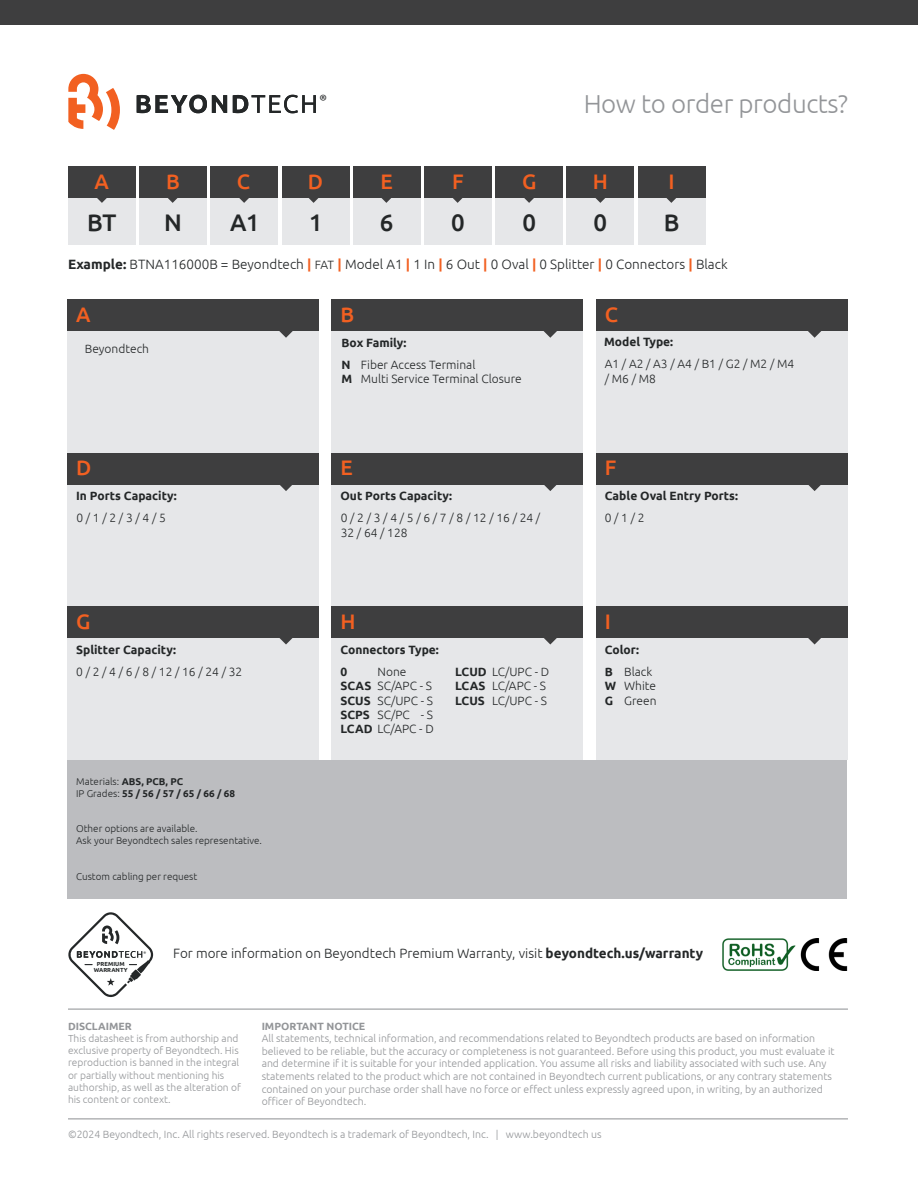
<style>
.page{position:relative;width:918px;height:1188px;background:#fff}
.page>*{position:absolute;margin:0;border:0;box-sizing:border-box;transform-origin:0 0}
.t1{font:300 25.95px "Ubuntu";letter-spacing:-.015em;color:#939598}
.t2{font:500 24px "Ubuntu";color:#242728}
.t3{font:500 21px "Ubuntu";color:#f26021}
.t4{font:18px "Myriad Pro";color:#242728}
.t5{font:300 13.5px "Ubuntu";color:#242728}
.t6{font:300 12px/14.4px "Ubuntu";color:#242728}
.t7{font:700 12px/14.4px "Ubuntu";color:#242728}
.t8{font:300 10.5px/12.6px "Ubuntu";color:#939598}
.t9{font:700 10.5px "Ubuntu";color:#939598}
.t10{font:300 10.2px/12.3px "Ubuntu";color:#939598}
.t11{font:300 9.9px/11.9px "Ubuntu";color:#242728}
.t12{font:700 9.9px/11.9px "Ubuntu";color:#242728}
.t13{font:6.6px "Myriad Pro";color:#242728}
.t14{font:700 5.85px/5.8px "Ubuntu";color:#242728;text-align:center}
.s1{font-weight:700}
.s2{font-weight:700;color:#f26021}
.s3{font-size:12px}
.s4{font-weight:300}
</style>
<div class="page">
<svg style="left:68px;top:74px;width:52px;height:56px"></svg>
<svg style="left:137px;top:95px;width:90px;height:18px"></svg>
<svg style="left:233px;top:95px;width:83px;height:18px"></svg>
<div style="left:0;top:0;width:918px;height:24px;background:#3e3e3f"></div>
<div style="left:68px;top:299px;width:251px;height:461px;background:#e6e7e9"></div>
<div style="left:332px;top:299px;width:251px;height:461px;background:#e6e7e9"></div>
<div style="left:596px;top:299px;width:252px;height:461px;background:#e6e7e9"></div>
<div style="left:68px;top:166px;width:68px;height:32px;background:#3e3e3f"></div>
<div style="left:68px;top:198px;width:68px;height:46px;background:#e6e7e9"></div>
<div style="left:139px;top:166px;width:68px;height:32px;background:#3e3e3f"></div>
<div style="left:139px;top:198px;width:68px;height:46px;background:#e6e7e9"></div>
<div style="left:210px;top:166px;width:68px;height:32px;background:#3e3e3f"></div>
<div style="left:210px;top:198px;width:68px;height:46px;background:#e6e7e9"></div>
<div style="left:282px;top:166px;width:67px;height:32px;background:#3e3e3f"></div>
<div style="left:282px;top:198px;width:67px;height:46px;background:#e6e7e9"></div>
<div style="left:353px;top:166px;width:68px;height:32px;background:#3e3e3f"></div>
<div style="left:353px;top:198px;width:68px;height:46px;background:#e6e7e9"></div>
<div style="left:424px;top:166px;width:68px;height:32px;background:#3e3e3f"></div>
<div style="left:424px;top:198px;width:68px;height:46px;background:#e6e7e9"></div>
<div style="left:495px;top:166px;width:68px;height:32px;background:#3e3e3f"></div>
<div style="left:495px;top:198px;width:68px;height:46px;background:#e6e7e9"></div>
<div style="left:567px;top:166px;width:67px;height:32px;background:#3e3e3f"></div>
<div style="left:567px;top:198px;width:67px;height:46px;background:#e6e7e9"></div>
<div style="left:638px;top:166px;width:67px;height:32px;background:#3e3e3f"></div>
<div style="left:638px;top:198px;width:67px;height:46px;background:#e6e7e9"></div>
<hr style="left:68px;top:1009px;width:780px;height:1px;background:#939598">
<hr style="left:68px;top:1118px;width:780px;height:1px;background:#939598">
<svg style="left:97px;top:198px;width:10px;height:5px"></svg>
<div style="left:68px;top:299px;width:251px;height:32px;background:#3e3e3f"></div>
<svg style="left:279px;top:331px;width:14px;height:7px"></svg>
<div style="left:68px;top:453px;width:251px;height:31px;background:#3e3e3f"></div>
<svg style="left:277px;top:484px;width:19px;height:7px"></svg>
<div style="left:68px;top:606px;width:251px;height:32px;background:#3e3e3f"></div>
<svg style="left:279px;top:638px;width:14px;height:7px"></svg>
<div style="left:332px;top:299px;width:251px;height:32px;background:#3e3e3f"></div>
<svg style="left:543px;top:331px;width:14px;height:7px"></svg>
<div style="left:332px;top:453px;width:251px;height:31px;background:#3e3e3f"></div>
<svg style="left:541px;top:484px;width:19px;height:7px"></svg>
<div style="left:332px;top:606px;width:251px;height:32px;background:#3e3e3f"></div>
<svg style="left:544px;top:638px;width:13px;height:7px"></svg>
<div style="left:596px;top:299px;width:251px;height:32px;background:#3e3e3f"></div>
<svg style="left:808px;top:331px;width:14px;height:7px"></svg>
<div style="left:596px;top:453px;width:251px;height:31px;background:#3e3e3f"></div>
<svg style="left:805px;top:484px;width:19px;height:7px"></svg>
<div style="left:596px;top:606px;width:251px;height:32px;background:#3e3e3f"></div>
<svg style="left:808px;top:638px;width:13px;height:7px"></svg>
<div style="left:68px;top:760px;width:779px;height:138px;background:#bcbdc0"></div>
<svg style="left:168px;top:198px;width:10px;height:5px"></svg>
<svg style="left:239px;top:198px;width:10px;height:5px"></svg>
<svg style="left:309px;top:198px;width:10px;height:5px"></svg>
<svg style="left:381px;top:198px;width:10px;height:5px"></svg>
<svg style="left:453px;top:198px;width:10px;height:5px"></svg>
<svg style="left:524px;top:198px;width:10px;height:5px"></svg>
<svg style="left:595px;top:198px;width:10px;height:5px"></svg>
<svg style="left:666px;top:198px;width:10px;height:5px"></svg>
<svg style="left:68px;top:912px;width:85px;height:85px"></svg>
<img style="left:723px;top:938px;width:125px;height:33px">
<h3 class="t4" style="left:320px;top:90px;width:9px">®</h3>
<h1 class="t1" style="left:584px;top:89px;width:266px">How to order products?</h1>
<h3 class="t3" style="left:237px;top:169px;width:15px">C</h3>
<h2 class="t2" style="left:230px;top:209px;width:31px">A1</h2>
<h3 class="t3" style="left:522px;top:169px;width:16px">G</h3>
<h2 class="t2" style="left:522px;top:209px;width:15px">0</h2>
<h3 class="t3" style="left:166px;top:169px;width:15px">B</h3>
<h2 class="t2" style="left:164px;top:209px;width:19px">N</h2>
<h3 class="t3" style="left:308px;top:169px;width:17px">D</h3>
<h2 class="t2" style="left:309px;top:209px;width:15px">1</h2>
<h3 class="t3" style="left:669px;top:169px;width:8px">I</h3>
<h2 class="t2" style="left:664px;top:209px;width:17px">B</h2>
<p class="t5" style="left:68px;top:256px;width:661px"><span class="s1">Example:</span> BTNA116000B = Beyondtech <span class="s2">|</span> <span class="s3">FAT</span> <span class="s2">|</span> Model A1 <span class="s2">|</span> 1 In <span class="s2">|</span> 6 Out <span class="s2">|</span> 0 Oval <span class="s2">|</span> 0 Splitter <span class="s2">|</span> 0 Connectors <span class="s2">|</span> Black</p>
<h3 class="t3" style="left:95px;top:169px;width:16px">A</h3>
<h2 class="t2" style="left:87px;top:209px;width:31px">BT</h2>
<h3 class="t3" style="left:381px;top:169px;width:14px">E</h3>
<h2 class="t2" style="left:380px;top:209px;width:15px">6</h2>
<h3 class="t3" style="left:452px;top:169px;width:13px">F</h3>
<h2 class="t2" style="left:451px;top:209px;width:15px">0</h2>
<h3 class="t3" style="left:593px;top:169px;width:17px">H</h3>
<h2 class="t2" style="left:594px;top:209px;width:15px">0</h2>
<h3 class="t3" style="left:76px;top:302px;width:16px">A</h3>
<h3 class="t3" style="left:340px;top:302px;width:15px">B</h3>
<h3 class="t3" style="left:605px;top:302px;width:15px">C</h3>
<p class="t6" style="left:85px;top:342px;width:66px">Beyondtech</p>
<p class="t7" style="left:342px;top:335px;width:67px">Box Family:</p>
<p class="t7" style="left:604px;top:335px;width:71px">Model Type:</p>
<p class="t7" style="left:342px;top:357px;width:12px">N<br>M</p>
<p class="t6" style="left:361px;top:357px;width:162px">Fiber Access Terminal<br>Multi Service Terminal Closure</p>
<p class="t6" style="left:605px;top:357px;width:191px">A1 / A2 / A3 / A4 / B1 / G2 / M2 / M4 / M6 / M8</p>
<h3 class="t3" style="left:76px;top:456px;width:17px">D</h3>
<h3 class="t3" style="left:340px;top:456px;width:14px">E</h3>
<h3 class="t3" style="left:605px;top:456px;width:13px">F</h3>
<p class="t7" style="left:76px;top:489px;width:102px">In Ports Capacity:</p>
<p class="t7" style="left:340px;top:489px;width:113px">Out Ports Capacity:</p>
<p class="t7" style="left:605px;top:489px;width:135px">Cable Oval Entry Ports:</p>
<p class="t6" style="left:76px;top:511px;width:91px">0 / 1 / 2 / 3 / 4 / 5</p>
<p class="t6" style="left:341px;top:511px;width:201px">0 / 2 / 3 / 4 / 5 / 6 / 7 / 8 / 12 / 16 / 24 /<br>32 / 64 / 128</p>
<p class="t6" style="left:605px;top:511px;width:41px">0 / 1 / 2</p>
<h3 class="t3" style="left:76px;top:609px;width:16px">G</h3>
<h3 class="t3" style="left:340px;top:609px;width:17px">H</h3>
<h3 class="t3" style="left:605px;top:609px;width:8px">I</h3>
<p class="t7" style="left:76px;top:642px;width:101px">Splitter Capacity:</p>
<p class="t7" style="left:340px;top:642px;width:100px">Connectors Type:</p>
<p class="t7" style="left:605px;top:642px;width:36px">Color:</p>
<p class="t6" style="left:76px;top:664px;width:168px">0 / 2 / 4 / 6 / 8 / 12 / 16 / 24 / 32</p>
<p class="t7" style="left:340px;top:664px;width:32px">0<br>SCAS<br>SCUS<br>SCPS</p>
<p class="t6" style="left:378px;top:664px;width:30px">None</p>
<p class="t6" style="left:378px;top:679px;width:56px">SC/APC - S</p>
<p class="t6" style="left:378px;top:693px;width:57px">SC/UPC - S</p>
<p class="t6" style="left:378px;top:707px;width:57px">SC/PC - S</p>
<p class="t6" style="left:340px;top:722px;width:95px"><span class="s1">LCAD</span> LC/APC - D</p>
<p class="t6" style="left:492px;top:664px;width:59px">LC/UPC - D<br>LC/APC - S<br>LC/UPC - S</p>
<p class="t7" style="left:455px;top:664px;width:33px;text-align:justify">LCUD LCAS LCUS</p>
<p class="t6" style="left:624px;top:664px;width:34px">Black<br>White<br>Green</p>
<p class="t7" style="left:605px;top:664px;width:13px">B<br>W<br>G</p>
<p class="t12" style="left:76px;top:775px;width:160px"><span class="s4">Materials:</span> ABS, PCB, PC<br><span class="s4">IP Grades:</span> 55 / 56 / 57 / 65 / 66 / 68</p>
<p class="t11" style="left:76px;top:823px;width:187px">Other options are available.<br>Ask your Beyondtech sales representative.</p>
<p class="t11" style="left:76px;top:870px;width:123px">Custom cabling per request</p>
<p class="t14" style="left:94px;top:961px;width:35px">PREMIUM<br>WARRANTY</p>
<p class="t13" style="left:144px;top:949px;width:4px">®</p>
<p class="t5" style="left:173px;top:945px;width:532px">For more information on Beyondtech Premium Warranty, visit <span class="s1">beyondtech.us/warranty</span></p>
<p class="t9" style="left:68px;top:1020px;width:65px">DISCLAIMER</p>
<p class="t10" style="left:68px;top:1032px;width:174px">This datasheet is from authorship and exclusive property of Beyondtech. His reproduction is banned in the integral or partially without mentioning his authorship, as well as the alteration of his content or context.</p>
<p class="t9" style="left:262px;top:1020px;width:105px">IMPORTANT NOTICE</p>
<p class="t8" style="left:262px;top:1032px;width:574px">All statements, technical information, and recommendations related to Beyondtech products are based on information believed to be reliable, but the accuracy or completeness is not guaranteed. Before using this product, you must evaluate it and determine if it is suitable for your intended application. You assume all risks and liability associated with such use. Any statements related to the product which are not contained in Beyondtech current publications, or any contrary statements contained on your purchase order shall have no force or effect unless expressly agreed upon, in writing, by an authorized officer of Beyondtech.</p>
<p class="t8" style="left:68px;top:1127px;width:535px">©2024 Beyondtech, Inc. All rights reserved. Beyondtech is a trademark of Beyondtech, Inc. | www.beyondtech us</p>
</div>
